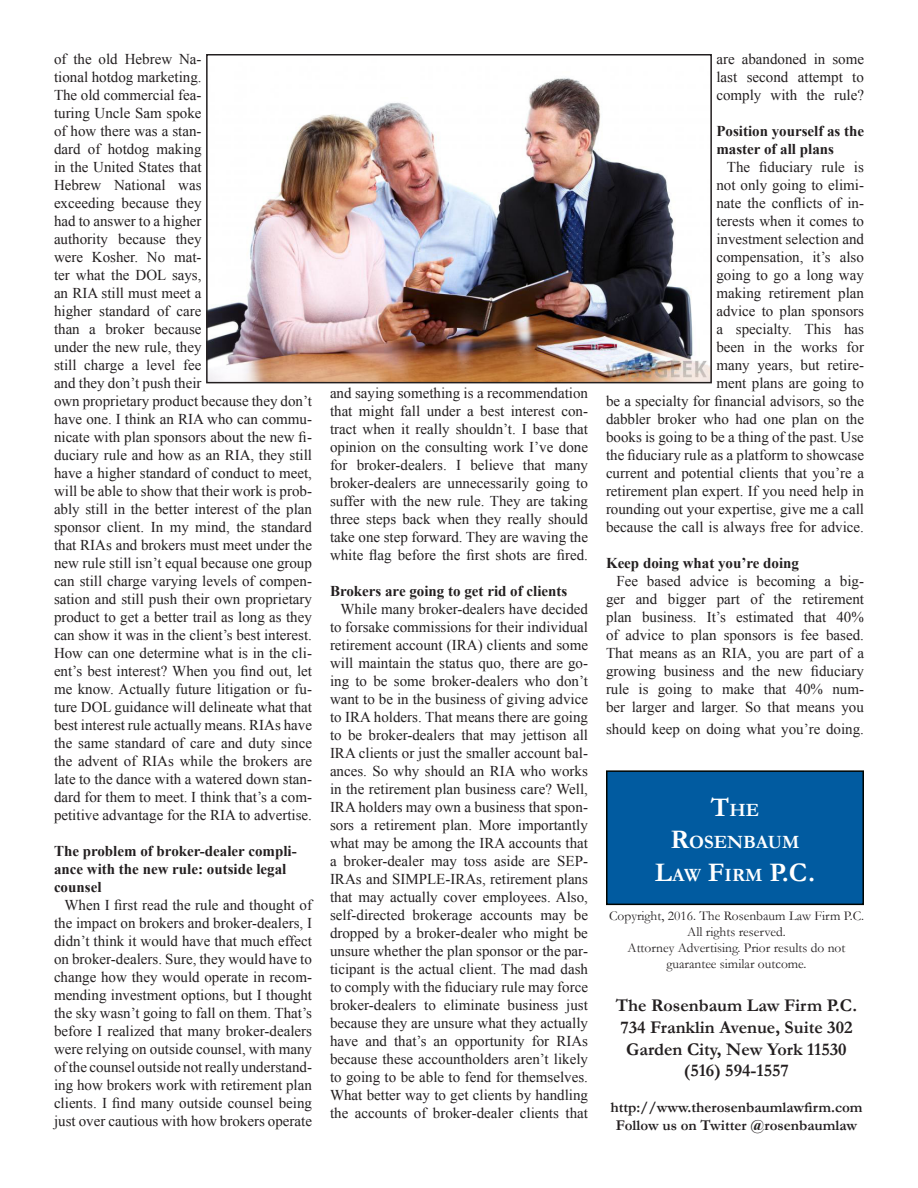
<style>
.page{position:relative;width:918px;height:1188px;background:#fff}
.page>*{position:absolute;margin:0;border:0;box-sizing:border-box;transform-origin:0 0}
.t1{font:700 27px "Garamond";color:#fff}
.t2{font:700 18.9px "Garamond";color:#fff}
.t3{font:700 18px "Garamond";color:#231f20}
.t4{font:15px/18px "Times New Roman";color:#231f20;text-align:justify}
.t5{font:700 15px/18px "Times New Roman";color:#231f20}
.t6{font:700 15px "Garamond";color:#231f20}
.t7{font:13.5px/16.2px "Garamond";color:#231f20;text-align:center}
.s1{font-size:27px}
.s2{font-size:18.9px}
</style>
<div class="page">
<div style="left:607px;top:771px;width:256px;height:133px;background:#015ba0"></div>
<div style="left:606px;top:770px;width:258px;height:135px;border:2px solid #000400"></div>
<img style="left:209px;top:78px;width:500px;height:302px">
<div style="left:206px;top:54px;width:506px;height:329px;border:2px solid #231f20"></div>
<p class="t4" style="left:54px;top:50px;width:260px;text-align:left">of the old Hebrew Na-<br>tional hotdog marketing.<br>The old commercial fea-<br>turing Uncle Sam spoke<br>of how there was a stan-<br>dard of hotdog making<br>in the United States that<br>Hebrew National was<br>exceeding because they<br>had to answer to a higher<br>authority because they<br>were Kosher. No mat-<br>ter what the DOL says,<br>an RIA still must meet a<br>higher standard of care<br>than a broker because<br>under the new rule, they<br>still charge a level fee<br>and they don’t push their<br>own proprietary product because they don’t have one. I think an RIA who can commu&shy;nicate with plan sponsors about the new fi&shy;duciary rule and how as an RIA, they still have a higher standard of conduct to meet, will be able to show that their work is prob&shy;ably still in the better interest of the plan sponsor client. In my mind, the standard that RIAs and brokers must meet under the new rule still isn’t equal because one group can still charge varying levels of compen&shy;sation and still push their own proprietary product to get a better trail as long as they can show it was in the client’s best interest.<br>How can one determine what is in the cli&shy;ent’s best interest? When you find out, let me know. Actually future litigation or fu&shy;ture DOL guidance will delineate what that best interest rule actually means. RIAs have the same standard of care and duty since the advent of RIAs while the brokers are late to the dance with a watered down stan&shy;dard for them to meet. I think that’s a com&shy;petitive advantage for the RIA to advertise.</p>
<p class="t5" style="left:54px;top:842px;width:244px">The problem of broker-dealer compli&shy;ance with the new rule: outside legal counsel</p>
<p class="t4" style="left:54px;top:896px;width:260px;text-indent:10px">When I first read the rule and thought of the impact on brokers and broker-dealers, I didn’t think it would have that much effect on broker-dealers. Sure, they would have to change how they would operate in recom&shy;mending investment options, but I thought the sky wasn’t going to fall on them. That’s before I realized that many broker-dealers were relying on outside counsel, with many of the counsel outside not really understand&shy;ing how brokers work with retirement plan clients. I find many outside counsel being just over cautious with how brokers operate</p>
<p class="t4" style="left:330px;top:384px;width:260px">and saying something is a recommendation that might fall under a best interest con&shy;tract when it really shouldn’t. I base that opinion on the consulting work I’ve done for broker-dealers. I believe that many broker-dealers are unnecessarily going to suffer with the new rule. They are taking three steps back when they really should take one step forward. They are waving the white flag before the first shots are fired.</p>
<p class="t5" style="left:330px;top:582px;width:239px">Brokers are going to get rid of clients</p>
<p class="t4" style="left:330px;top:600px;width:260px;text-indent:10px">While many broker-dealers have decided to forsake commissions for their individual retirement account (IRA) clients and some will maintain the status quo, there are go&shy;ing to be some broker-dealers who don’t want to be in the business of giving advice to IRA holders. That means there are going to be broker-dealers that may jettison all IRA clients or just the smaller account bal&shy;ances. So why should an RIA who works in the retirement plan business care? Well, IRA holders may own a business that spon&shy;sors a retirement plan. More importantly what may be among the IRA accounts that a broker-dealer may toss aside are SEP-IRAs and SIMPLE-IRAs, retirement plans that may actually cover employees. Also, self-directed brokerage accounts may be dropped by a broker-dealer who might be unsure whether the plan sponsor or the par&shy;ticipant is the actual client. The mad dash to comply with the fiduciary rule may force broker-dealers to eliminate business just because they are unsure what they actually have and that’s an opportunity for RIAs because these accountholders aren’t likely to going to be able to fend for themselves.<br>What better way to get clients by handling the accounts of broker-dealer clients that</p>
<p class="t4" style="left:716px;top:50px;width:149px">are abandoned in some last second attempt to comply with the rule?</p>
<p class="t5" style="left:716px;top:122px;width:149px">Position yourself as the master of all plans</p>
<p class="t4" style="left:606px;top:158px;width:260px;text-align:right">The fiduciary rule is<br>not only going to elimi-<br>nate the conflicts of in-<br>terests when it comes to<br>investment selection and<br>compensation, it’s also<br>going to go a long way<br>making retirement plan<br>advice to plan sponsors<br>a specialty. This has<br>been in the works for<br>many years, but retire-<br>ment plans are going to<br>be a specialty for financial advisors, so the dabbler broker who had one plan on the books is going to be a thing of the past. Use the fiduciary rule as a platform to showcase current and potential clients that you’re a retirement plan expert. If you need help in rounding out your expertise, give me a call because the call is always free for advice.</p>
<p class="t5" style="left:606px;top:554px;width:195px">Keep doing what you’re doing</p>
<p class="t4" style="left:606px;top:572px;width:260px;text-indent:10px">Fee based advice is becoming a big&shy;ger and bigger part of the retirement plan business. It’s estimated that 40% of advice to plan sponsors is fee based.<br>That means as an RIA, you are part of a growing business and the new fiduciary rule is going to make that 40% num&shy;ber larger and larger. So that means you</p>
<p class="t4" style="left:606px;top:720px;width:260px">should keep on doing what you’re doing.</p>
<p class="t2" style="left:711px;top:799px;width:50px"><span class="s1">T</span>HE</p>
<p class="t2" style="left:670px;top:831px;width:131px"><span class="s1">R</span>OSENBAUM</p>
<p class="t1" style="left:655px;top:856px;width:162px">L<span class="s2">AW</span> F<span class="s2">IRM</span> P.C.</p>
<p class="t7" style="left:609px;top:907px;width:256px">Copyright, 2016. The Rosenbaum Law Firm P.C.<br>All rights reserved.</p>
<p class="t7" style="left:628px;top:940px;width:219px">Attorney Advertising. Prior results do not</p>
<p class="t7" style="left:666px;top:956px;width:142px">guarantee similar outcome.</p>
<p class="t3" style="left:616px;top:995px;width:243px">The Rosenbaum Law Firm P.C.</p>
<p class="t3" style="left:620px;top:1017px;width:234px">734 Franklin Avenue, Suite 302</p>
<p class="t3" style="left:626px;top:1038px;width:222px">Garden City, New York 11530</p>
<p class="t3" style="left:684px;top:1060px;width:107px">(516) 594-1557</p>
<p class="t6" style="left:610px;top:1099px;width:254px">http://www.therosenbaumlawfirm.com</p>
<p class="t6" style="left:616px;top:1117px;width:243px">Follow us on Twitter @rosenbaumlaw</p>
</div>
